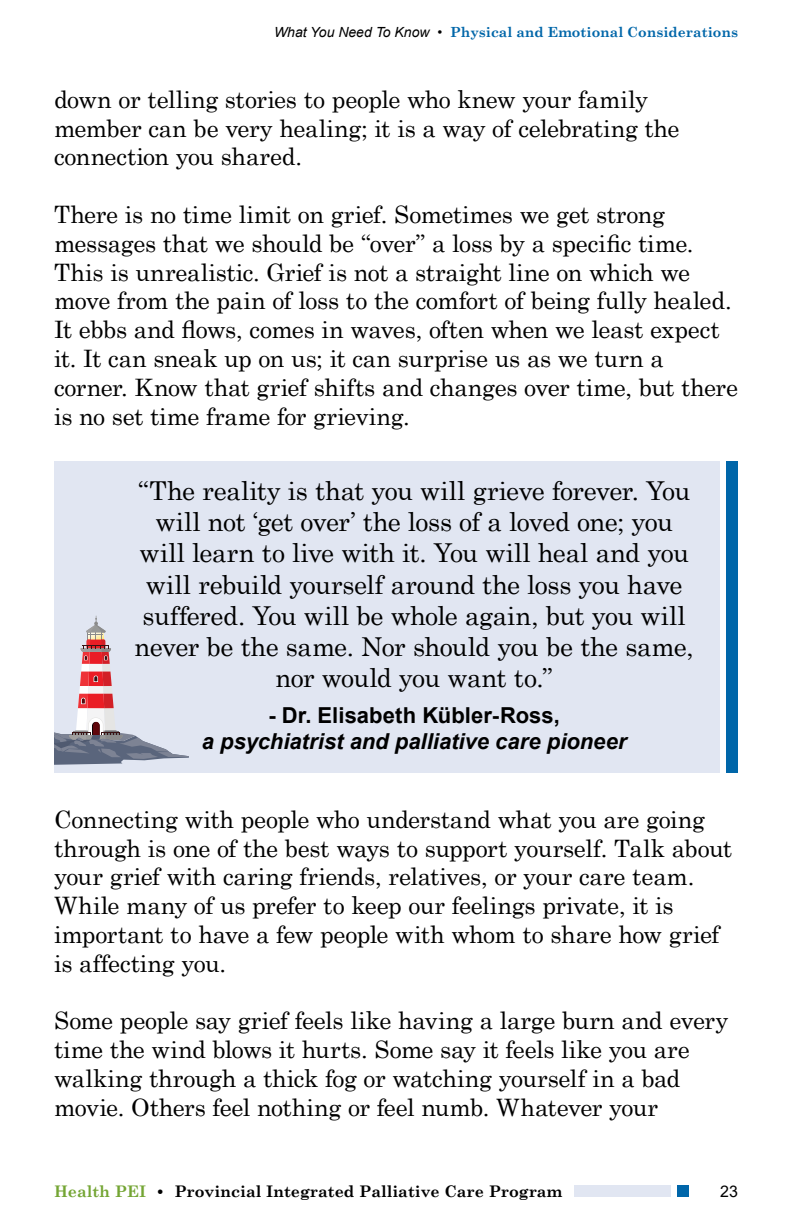
<style>
.page{position:relative;width:792px;height:1224px;background:#fff}
.page>*{position:absolute;margin:0;border:0;box-sizing:border-box;transform-origin:0 0}
.t1{font:26px/31.2px "Century Schoolbook";letter-spacing:-.02em;color:#000;text-align:center}
.t2{font:24px/28.8px "Century Schoolbook";letter-spacing:-.015em;color:#000}
.t3{font:italic 700 22px "Arial";color:#000}
.t4{font:700 22px "Arial";letter-spacing:.005em;color:#000}
.t5{font:700 16px "Century Schoolbook";color:#000}
.t6{font:16px "Arial";color:#000}
.t7{font:700 14px "Century Schoolbook";color:#0066a9}
.s1{font-family:"Arial";font-weight:400;font-style:italic;color:#000}
.s2{color:#74a534}
</style>
<div class="page">
<div style="left:574px;top:1185px;width:114px;height:12px;background:#e1e6f2"></div>
<div style="left:677px;top:1185px;width:11px;height:12px;background:#0066a9"></div>
<div style="left:671px;top:1185px;width:6px;height:12px;background:#fff"></div>
<div style="left:54px;top:461px;width:666px;height:312px;background:#e1e6f2"></div>
<div style="left:726px;top:461px;width:12px;height:312px;background:#0066a9"></div>
<svg style="left:54px;top:616px;width:135px;height:149px"></svg>
<p class="t7" style="left:274px;top:21px;width:466px"><span class="s1">What You Need To Know •</span> Physical and Emotional Considerations</p>
<p class="t2" style="left:54px;top:83px;width:627px">down or telling stories to people who knew your family member can be very healing; it is a way of celebrating the connection you shared.</p>
<p class="t2" style="left:54px;top:198px;width:686px">There is no time limit on grief. Sometimes we get strong messages that we should be “over” a loss by a specific time.<br>This is unrealistic. Grief is not a straight line on which we move from the pain of loss to the comfort of being fully healed.<br>It ebbs and flows, comes in waves, often when we least expect it. It can sneak up on us; it can surprise us as we turn a corner. Know that grief shifts and changes over time, but there is no set time frame for grieving.</p>
<p class="t1" style="left:135px;top:473px;width:561px">“The reality is that you will grieve forever. You will not ‘get over’ the loss of a loved one; you will learn to live with it. You will heal and you will rebuild yourself around the loss you have suffered. You will be whole again, but you will never be the same. Nor should you be the same, nor would you want to.”</p>
<p class="t4" style="left:268px;top:699px;width:293px">- Dr. Elisabeth Kübler-Ross,</p>
<p class="t3" style="left:202px;top:727px;width:427px">a psychiatrist and palliative care pioneer</p>
<p class="t2" style="left:54px;top:803px;width:680px">Connecting with people who understand what you are going through is one of the best ways to support yourself. Talk about your grief with caring friends, relatives, or your care team.<br>While many of us prefer to keep our feelings private, it is important to have a few people with whom to share how grief is affecting you.</p>
<p class="t2" style="left:54px;top:1004px;width:676px">Some people say grief feels like having a large burn and every time the wind blows it hurts. Some say it feels like you are walking through a thick fog or watching yourself in a bad movie. Others feel nothing or feel numb. Whatever your</p>
<p class="t5" style="left:54px;top:1179px;width:510px"><span class="s2">Health PEI</span> • Provincial Integrated Palliative Care Program</p>
<p class="t6" style="left:720px;top:1180px;width:19px">23</p>
</div>
